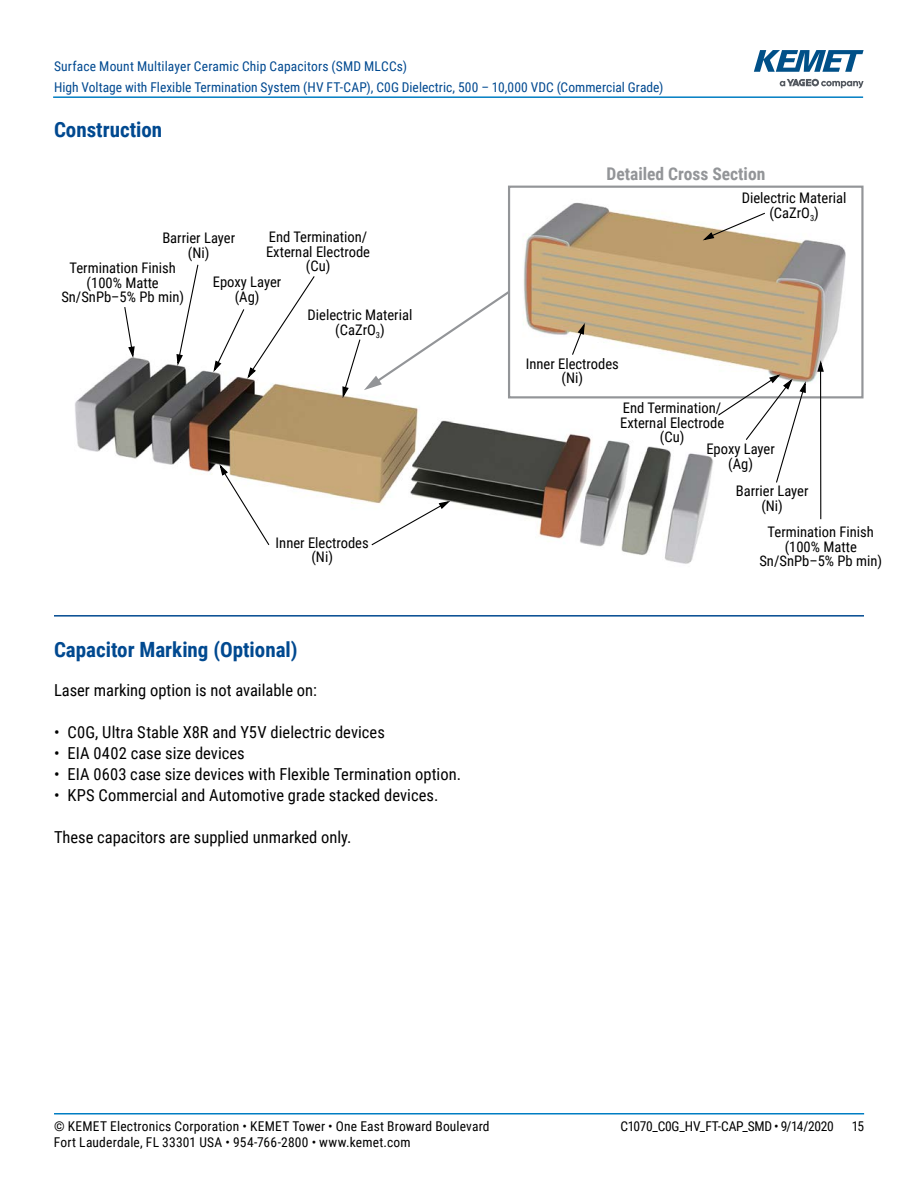
<style>
.page{position:relative;width:918px;height:1188px;background:#fff}
.page>*{position:absolute;margin:0;border:0;box-sizing:border-box;transform-origin:0 0}
.t1{font:700 21px "Roboto Condensed";color:#004990}
.t2{font:700 17.55px "Roboto Condensed";color:#939598}
.t3{font:16.5px "Roboto Condensed";color:#000}
.t4{font:14.55px/14.5px "Roboto Condensed";color:#000;text-align:center}
.t5{font:13.5px/21px "Roboto Condensed";letter-spacing:.005em;color:#004990}
.t6{font:13.5px "Roboto Condensed";letter-spacing:.015em;color:#000}
.t7{font:13.5px "Roboto Condensed";letter-spacing:-.025em;color:#000}
</style>
<div class="page">
<hr style="left:54px;top:1113px;width:810px;height:2px;background:#007dc3">
<hr style="left:53px;top:96px;width:810px;height:2px;background:#007dc3">
<svg style="left:780px;top:79px;width:84px;height:9px"></svg>
<svg style="left:754px;top:50px;width:110px;height:22px"></svg>
<hr style="left:54px;top:615px;width:810px;height:2px;background:#004990">
<img style="left:75px;top:358px;width:637px;height:206px">
<img style="left:431px;top:185px;width:433px;height:287px">
<svg style="left:342px;top:289px;width:170px;height:112px"></svg>
<div style="left:508px;top:186px;width:356px;height:212px;border:2px solid #939598"></div>
<svg style="left:571px;top:321px;width:15px;height:35px"></svg>
<svg style="left:370px;top:500px;width:83px;height:46px"></svg>
<svg style="left:218px;top:462px;width:52px;height:84px"></svg>
<svg style="left:124px;top:307px;width:12px;height:54px"></svg>
<svg style="left:176px;top:264px;width:23px;height:104px"></svg>
<svg style="left:700px;top:212px;width:66px;height:30px"></svg>
<svg style="left:212px;top:276px;width:104px;height:105px"></svg>
<hr style="left:820px;top:371px;width:1px;height:148px;background:#000">
<svg style="left:816px;top:358px;width:9px;height:15px"></svg>
<svg style="left:717px;top:373px;width:90px;height:110px"></svg>
<p class="t5" style="left:54px;top:55px;width:611px">Surface Mount Multilayer Ceramic Chip Capacitors (SMD MLCCs)<br>High Voltage with Flexible Termination System (HV FT-CAP), C0G Dielectric, 500 – 10,000 VDC (Commercial Grade)</p>
<h1 class="t1" style="left:54px;top:115px;width:110px">Construction</h1>
<p class="t2" style="left:606px;top:162px;width:160px">Detailed Cross Section</p>
<p class="t4" style="left:266px;top:229px;width:106px">End Termination/<br>External Electrode (Cu)</p>
<p class="t4" style="left:162px;top:230px;width:74px">Barrier Layer (Ni)</p>
<p class="t4" style="left:213px;top:274px;width:70px">Epoxy Layer (Ag)</p>
<p class="t4" style="left:61px;top:260px;width:124px">Termination Finish (100% Matte<br>Sn/SnPb–5% Pb min)</p>
<p class="t4" style="left:308px;top:307px;width:106px">Dielectric Material (CaZrO<sub>3</sub>)</p>
<p class="t4" style="left:276px;top:535px;width:95px">Inner Electrodes (Ni)</p>
<h1 class="t1" style="left:54px;top:635px;width:245px">Capacitor Marking (Optional)</h1>
<p class="t3" style="left:54px;top:679px;width:264px">Laser marking option is not available on:</p>
<p class="t3" style="left:54px;top:721px;width:332px">• C0G, Ultra Stable X8R and Y5V dielectric devices</p>
<p class="t3" style="left:54px;top:742px;width:192px">• EIA 0402 case size devices</p>
<p class="t3" style="left:54px;top:763px;width:409px">• EIA 0603 case size devices with Flexible Termination option.</p>
<p class="t3" style="left:54px;top:784px;width:386px">• KPS Commercial and Automotive grade stacked devices.</p>
<p class="t3" style="left:54px;top:826px;width:299px">These capacitors are supplied unmarked only.</p>
<p class="t4" style="left:526px;top:356px;width:95px">Inner Electrodes (Ni)</p>
<p class="t4" style="left:742px;top:190px;width:106px">Dielectric Material (CaZrO<sub>3</sub>)</p>
<p class="t4" style="left:620px;top:400px;width:106px">End Termination/<br>External Electrode (Cu)</p>
<p class="t4" style="left:706px;top:441px;width:70px">Epoxy Layer (Ag)</p>
<p class="t4" style="left:736px;top:483px;width:74px">Barrier Layer (Ni)</p>
<p class="t4" style="left:759px;top:524px;width:124px">Termination Finish (100% Matte<br>Sn/SnPb–5% Pb min)</p>
<p class="t6" style="left:54px;top:1116px;width:437px">© KEMET Electronics Corporation • KEMET Tower • One East Broward Boulevard</p>
<p class="t7" style="left:621px;top:1116px;width:215px">C1070_C0G_HV_FT-CAP_SMD • 9/14/2020</p>
<p class="t6" style="left:852px;top:1116px;width:14px">15</p>
<p class="t6" style="left:54px;top:1133px;width:358px">Fort Lauderdale, FL 33301 USA • 954-766-2800 • www.kemet.com</p>
</div>
